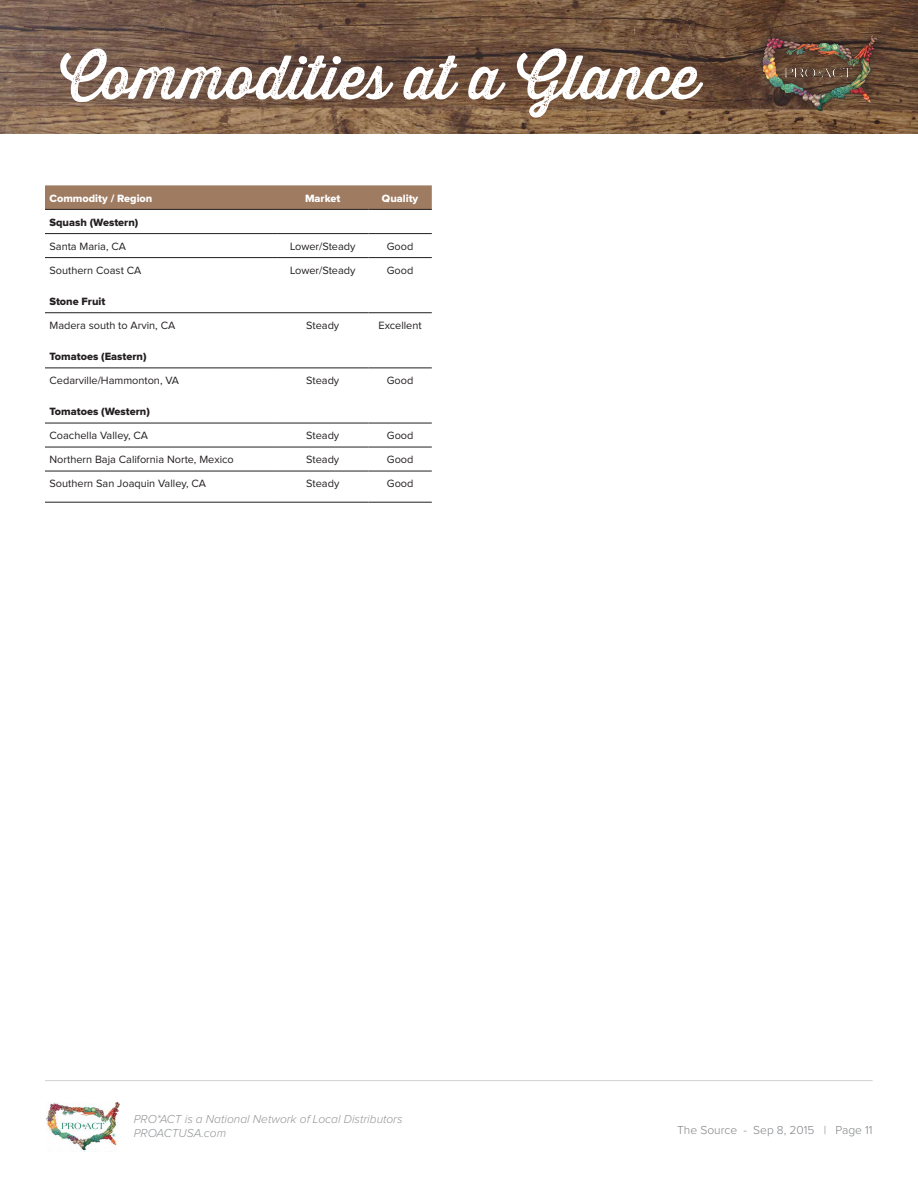
<style>
.page{position:relative;width:918px;height:1188px;background:#fff}
.page>*{position:absolute;margin:0;border:0;box-sizing:border-box;transform-origin:0 0}
.t1{font:60px "Thirsty Rough Reg One";color:#fff}
.t2{font:700 27px "Proxima Nova";color:#fff}
.t3{font:italic 300 12px/14.4px "Proxima Nova";color:#939598}
.t4{font:300 12px "Proxima Nova";color:#808285}
.t5{font:10.95px "Proxima Nova";color:#231f20}
.t6{font:10.95px "Proxima Nova Extrabld";color:#231f20}
.t7{font:10.95px "Proxima Nova Extrabld";color:#fff}
</style>
<div class="page">
<img style="left:46px;top:1102px;width:74px;height:49px">
<hr style="left:45px;top:1080px;width:828px;height:1px;background:#d1d2d4">
<img style="left:0;top:0;width:918px;height:134px">
<div style="left:752px;top:25px;width:133px;height:94px;background:#231f20;opacity:.6"></div>
<img style="left:761px;top:36px;width:115px;height:76px">
<svg style="left:45px;top:185px;width:387px;height:24px;background:#a07c63"></svg>
<hr style="left:45px;top:233px;width:232px;height:1px;background:#231f20">
<hr style="left:277px;top:233px;width:92px;height:1px;background:#231f20">
<hr style="left:369px;top:233px;width:63px;height:1px;background:#231f20">
<hr style="left:45px;top:257px;width:232px;height:1px;background:#231f20">
<hr style="left:277px;top:257px;width:92px;height:1px;background:#231f20">
<hr style="left:369px;top:257px;width:63px;height:1px;background:#231f20">
<hr style="left:45px;top:312px;width:232px;height:1px;background:#231f20">
<hr style="left:277px;top:312px;width:92px;height:1px;background:#231f20">
<hr style="left:369px;top:312px;width:63px;height:1px;background:#231f20">
<hr style="left:45px;top:447px;width:232px;height:1px;background:#231f20">
<hr style="left:277px;top:447px;width:92px;height:1px;background:#231f20">
<hr style="left:369px;top:447px;width:63px;height:1px;background:#231f20">
<hr style="left:45px;top:471px;width:232px;height:1px;background:#231f20">
<hr style="left:45px;top:502px;width:232px;height:1px;background:#231f20">
<hr style="left:277px;top:471px;width:92px;height:1px;background:#231f20">
<hr style="left:277px;top:502px;width:92px;height:1px;background:#231f20">
<hr style="left:369px;top:471px;width:63px;height:1px;background:#231f20">
<hr style="left:369px;top:502px;width:63px;height:1px;background:#231f20">
<hr style="left:45px;top:368px;width:232px;height:1px;background:#231f20">
<hr style="left:277px;top:368px;width:92px;height:1px;background:#231f20">
<hr style="left:369px;top:368px;width:63px;height:1px;background:#231f20">
<hr style="left:45px;top:423px;width:232px;height:1px;background:#231f20">
<hr style="left:277px;top:423px;width:92px;height:1px;background:#231f20">
<hr style="left:369px;top:423px;width:63px;height:1px;background:#231f20">
<hr style="left:45px;top:209px;width:232px;height:1px;background:#231f20">
<hr style="left:369px;top:209px;width:63px;height:1px;background:#231f20">
<hr style="left:277px;top:209px;width:92px;height:1px;background:#231f20">
<h1 class="t1" style="left:60px;top:33px;width:641px">Commodities at a Glance</h1>
<h2 class="t2" style="left:223px;top:84px;width:146px">Sep 8, 2015</h2>
<p class="t7" style="left:50px;top:193px;width:104px">Commodity / Region</p>
<p class="t7" style="left:305px;top:193px;width:37px">Market</p>
<p class="t7" style="left:382px;top:193px;width:38px">Quality</p>
<p class="t6" style="left:50px;top:217px;width:90px">Squash (Western)</p>
<p class="t5" style="left:50px;top:241px;width:78px">Santa Maria, CA</p>
<p class="t5" style="left:290px;top:241px;width:67px">Lower/Steady</p>
<p class="t5" style="left:387px;top:241px;width:28px">Good</p>
<p class="t5" style="left:49px;top:265px;width:93px">Southern Coast CA</p>
<p class="t5" style="left:290px;top:265px;width:67px">Lower/Steady</p>
<p class="t5" style="left:387px;top:265px;width:28px">Good</p>
<p class="t6" style="left:49px;top:296px;width:57px">Stone Fruit</p>
<p class="t5" style="left:49px;top:320px;width:127px">Madera south to Arvin, CA</p>
<p class="t5" style="left:306px;top:320px;width:35px">Steady</p>
<p class="t5" style="left:379px;top:320px;width:45px">Excellent</p>
<p class="t6" style="left:50px;top:351px;width:99px">Tomatoes (Eastern)</p>
<p class="t5" style="left:50px;top:375px;width:131px">Cedarville/Hammonton, VA</p>
<p class="t5" style="left:306px;top:375px;width:35px">Steady</p>
<p class="t5" style="left:387px;top:375px;width:28px">Good</p>
<p class="t6" style="left:50px;top:407px;width:102px">Tomatoes (Western)</p>
<p class="t5" style="left:50px;top:431px;width:100px">Coachella Valley, CA</p>
<p class="t5" style="left:306px;top:431px;width:35px">Steady</p>
<p class="t5" style="left:387px;top:431px;width:28px">Good</p>
<p class="t5" style="left:50px;top:455px;width:186px">Northern Baja California Norte, Mexico</p>
<p class="t5" style="left:306px;top:455px;width:35px">Steady</p>
<p class="t5" style="left:387px;top:455px;width:28px">Good</p>
<p class="t5" style="left:50px;top:479px;width:158px">Southern San Joaquin Valley, CA</p>
<p class="t5" style="left:306px;top:479px;width:35px">Steady</p>
<p class="t5" style="left:387px;top:479px;width:28px">Good</p>
<p class="t3" style="left:134px;top:1112px;width:270px">PRO*ACT is a National Network of Local Distributors<br>PROACTUSA.com</p>
<p class="t4" style="left:677px;top:1124px;width:197px">The Source - Sep 8, 2015 | Page 11</p>
</div>
